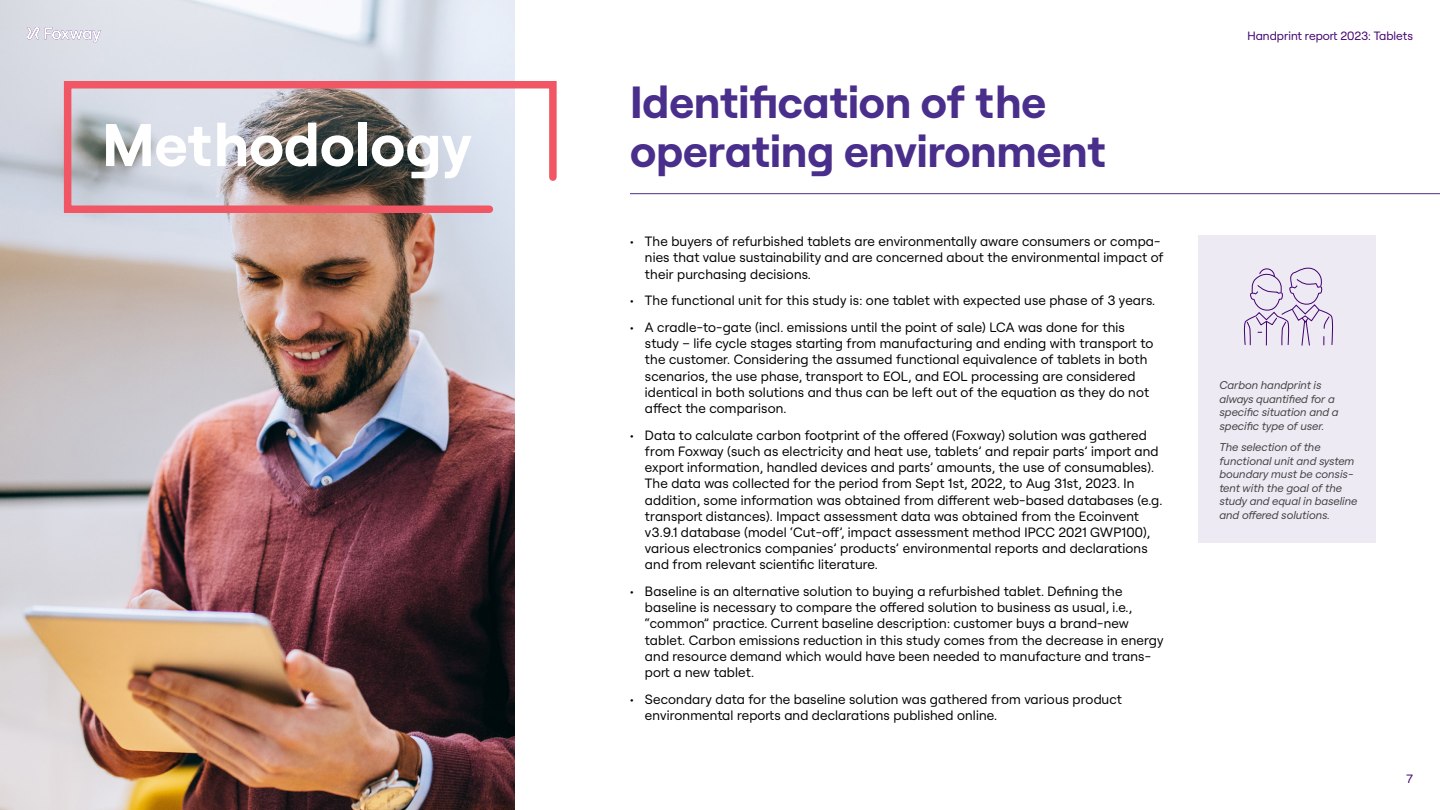
<style>
.page{position:relative;width:1440px;height:810px;background:#fff}
.page>*{position:absolute;margin:0;border:0;box-sizing:border-box;transform-origin:0 0}
.t1{font:700 60px "Roobert Foxway";color:#fff}
.t2{font:700 45px/48.8px "Roobert Foxway";color:#492e8b}
.t3{font:13.5px/16.2px "Roobert Foxway";letter-spacing:.01em;color:#000}
.t4{font:12px "Roobert Foxway";color:#420070}
.t5{font:italic 11.25px/13.5px "Roobert Foxway";color:#404040}
</style>
<div class="page">
<img style="left:0;top:0;width:514px;height:810px">
<div style="left:1198px;top:236px;width:178px;height:307px;background:#edeaf3"></div>
<svg style="left:60px;top:77px;width:497px;height:140px;background:#b6a4a9"></svg>
<hr style="left:630px;top:193px;width:810px;height:1px;background:#492e8b">
<svg style="left:1243px;top:267px;width:91px;height:79px"></svg>
<svg style="left:27px;top:27px;width:74px;height:16px"></svg>
<h1 class="t1" style="left:102px;top:98px;width:371px">Methodology</h1>
<h2 class="t2" style="left:630px;top:74px;width:477px">Identification of the operating environment</h2>
<p class="t3" style="left:645px;top:232px;width:520px;text-indent:-15px">• The buyers of refurbished tablets are environmentally aware consumers or compa&shy;nies that value sustainability and are concerned about the environmental impact of their purchasing decisions.</p>
<p class="t3" style="left:630px;top:291px;width:527px">• The functional unit for this study is: one tablet with expected use phase of 3 years.</p>
<p class="t3" style="left:645px;top:318px;width:510px;text-indent:-15px">• A cradle-to-gate (incl. emissions until the point of sale) LCA was done for this study – life cycle stages starting from manufacturing and ending with transport to the customer. Considering the assumed functional equivalence of tablets in both scenarios, the use phase, transport to EOL, and EOL processing are considered identical in both solutions and thus can be left out of the equation as they do not affect the comparison.</p>
<p class="t3" style="left:645px;top:426px;width:519px;text-indent:-15px">• Data to calculate carbon footprint of the offered (Foxway) solution was gathered from Foxway (such as electricity and heat use, tablets’ and repair parts’ import and export information, handled devices and parts’ amounts, the use of consumables).<br>The data was collected for the period from Sept 1st, 2022, to Aug 31st, 2023. In addition, some information was obtained from different web-based databases (e.g. transport distances). Impact assessment data was obtained from the Ecoinvent v3.9.1 database (model ‘Cut-off’, impact assessment method IPCC 2021 GWP100), various electronics companies’ products’ environmental reports and declarations and from relevant scientific literature.</p>
<p class="t3" style="left:645px;top:582px;width:520px;text-indent:-15px">• Baseline is an alternative solution to buying a refurbished tablet. Defining the baseline is necessary to compare the offered solution to business as usual, i.e., “common” practice. Current baseline description: customer buys a brand-new tablet. Carbon emissions reduction in this study comes from the decrease in energy and resource demand which would have been needed to manufacture and trans&shy;port a new tablet.</p>
<p class="t3" style="left:645px;top:690px;width:478px;text-indent:-15px">• Secondary data for the baseline solution was gathered from various product environmental reports and declarations published online.</p>
<p class="t4" style="left:1248px;top:26px;width:167px">Handprint report 2023: Tablets</p>
<p class="t5" style="left:1220px;top:378px;width:121px">Carbon handprint is always quantified for a specific situation and a specific type of user.</p>
<p class="t5" style="left:1220px;top:440px;width:140px">The selection of the functional unit and system boundary must be consis&shy;tent with the goal of the study and equal in baseline and offered solutions.</p>
<p class="t4" style="left:1406px;top:770px;width:8px">7</p>
</div>
